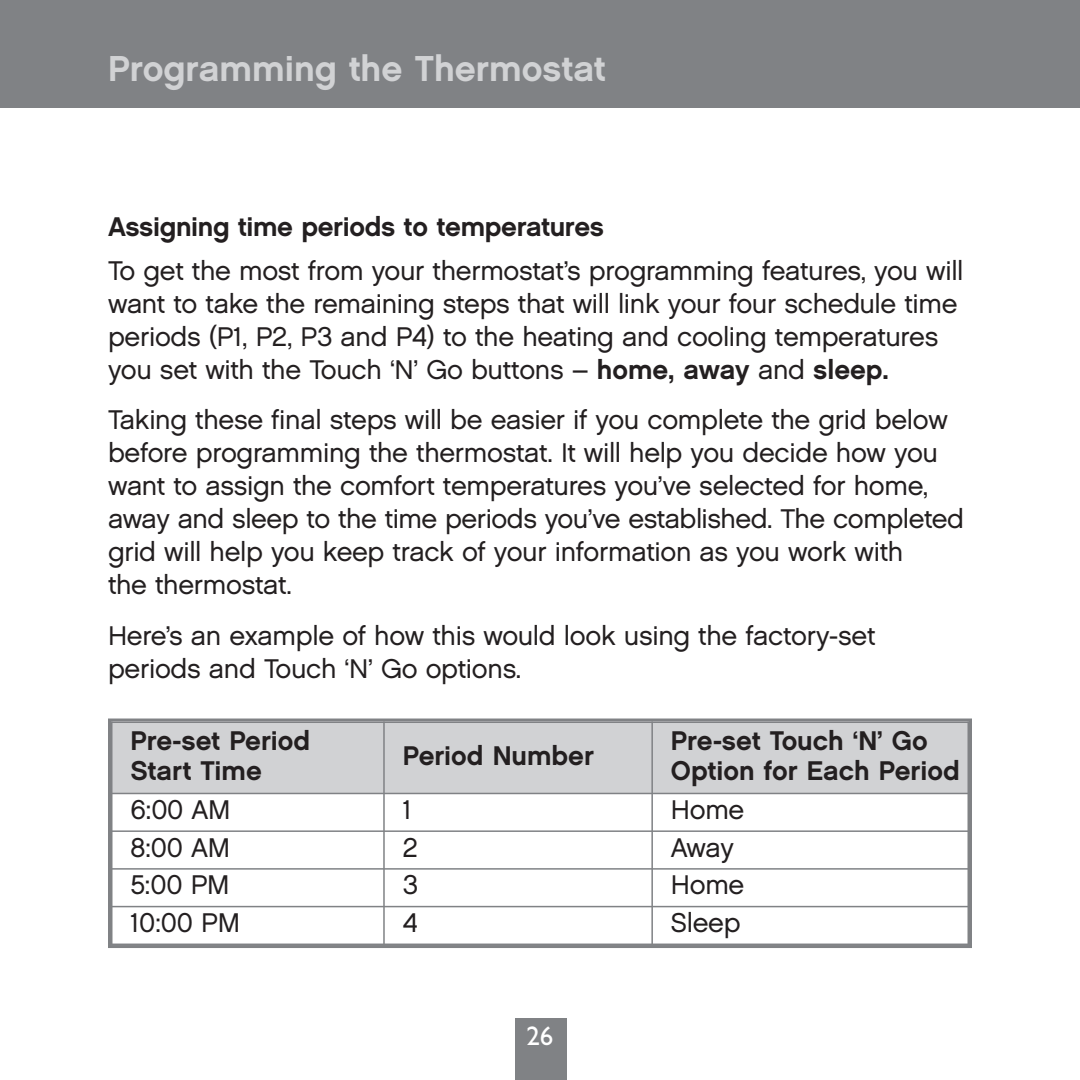
<style>
.page{position:relative;width:1080px;height:1080px;background:#fff}
.page>*{position:absolute;margin:0;border:0;box-sizing:border-box;transform-origin:0 0}
.t1{font:36px "Chalet New York Nineteen Sixty";color:#d1d2d4}
.t2{font:27px/33px "Chalet London Nineteen Sixty";letter-spacing:-.01em;color:#231f20}
.t3{font:27px/30px "Chalet New York Nineteen Sixty";letter-spacing:-.005em;color:#231f20}
.t4{font:27px "Gill Sans";color:#fff}
.s1{font-family:"Chalet New York Nineteen Sixty"}
</style>
<div class="page">
<div style="left:0;top:0;width:1080px;height:108px;background:#808285"></div>
<div style="left:515px;top:1018px;width:51px;height:62px;background:#808285"></div>
<div style="left:108px;top:719px;width:864px;height:229px;border:3px solid #808285"></div>
<div style="left:111px;top:722px;width:273px;height:71px;background:#d1d2d4"></div>
<div style="left:384px;top:722px;width:268px;height:71px;background:#d1d2d4"></div>
<div style="left:652px;top:722px;width:317px;height:71px;background:#d1d2d4"></div>
<hr style="left:111px;top:722px;width:1px;height:223px;background:#808285">
<hr style="left:383px;top:722px;width:2px;height:223px;background:#808285">
<hr style="left:651px;top:722px;width:2px;height:223px;background:#808285">
<hr style="left:968px;top:722px;width:1px;height:223px;background:#808285">
<hr style="left:111px;top:722px;width:858px;height:1px;background:#808285">
<hr style="left:111px;top:793px;width:858px;height:1px;background:#808285">
<hr style="left:111px;top:830px;width:858px;height:2px;background:#808285">
<hr style="left:111px;top:868px;width:858px;height:2px;background:#808285">
<hr style="left:111px;top:906px;width:858px;height:1px;background:#808285">
<hr style="left:111px;top:944px;width:858px;height:1px;background:#808285">
<h1 class="t1" style="left:108px;top:47px;width:499px">Programming the Thermostat</h1>
<p class="t3" style="left:108px;top:212px;width:498px">Assigning time periods to temperatures</p>
<p class="t2" style="left:108px;top:254px;width:857px">To get the most from your thermostat’s programming features, you will want to take the remaining steps that will link your four schedule time periods (P1, P2, P3 and P4) to the heating and cooling temperatures you set with the Touch ‘N’ Go buttons – <span class="s1">home, away</span> and <span class="s1">sleep.</span></p>
<p class="t2" style="left:108px;top:403px;width:858px">Taking these final steps will be easier if you complete the grid below before programming the thermostat. It will help you decide how you want to assign the comfort temperatures you’ve selected for home, away and sleep to the time periods you’ve established. The completed grid will help you keep track of your information as you work with<br>the thermostat.</p>
<p class="t2" style="left:108px;top:619px;width:769px">Here’s an example of how this would look using the factory-set periods and Touch ‘N’ Go options.</p>
<p class="t3" style="left:130px;top:725px;width:181px">Pre-set Period<br>Start Time</p>
<p class="t3" style="left:403px;top:740px;width:193px">Period Number</p>
<p class="t3" style="left:671px;top:725px;width:290px">Pre-set Touch ‘N’ Go<br>Option for Each Period</p>
<p class="t2" style="left:130px;top:793px;width:102px">6:00 AM</p>
<p class="t2" style="left:403px;top:793px;width:11px">1</p>
<p class="t2" style="left:671px;top:793px;width:75px">Home</p>
<p class="t2" style="left:130px;top:831px;width:101px">8:00 AM</p>
<p class="t2" style="left:403px;top:831px;width:17px">2</p>
<p class="t2" style="left:671px;top:831px;width:65px">Away</p>
<p class="t2" style="left:130px;top:869px;width:101px">5:00 PM</p>
<p class="t2" style="left:403px;top:869px;width:17px">3</p>
<p class="t2" style="left:671px;top:869px;width:75px">Home</p>
<p class="t2" style="left:130px;top:906px;width:111px">10:00 PM</p>
<p class="t2" style="left:403px;top:906px;width:16px">4</p>
<p class="t2" style="left:671px;top:906px;width:71px">Sleep</p>
<p class="t4" style="left:526px;top:1020px;width:28px">26</p>
</div>
